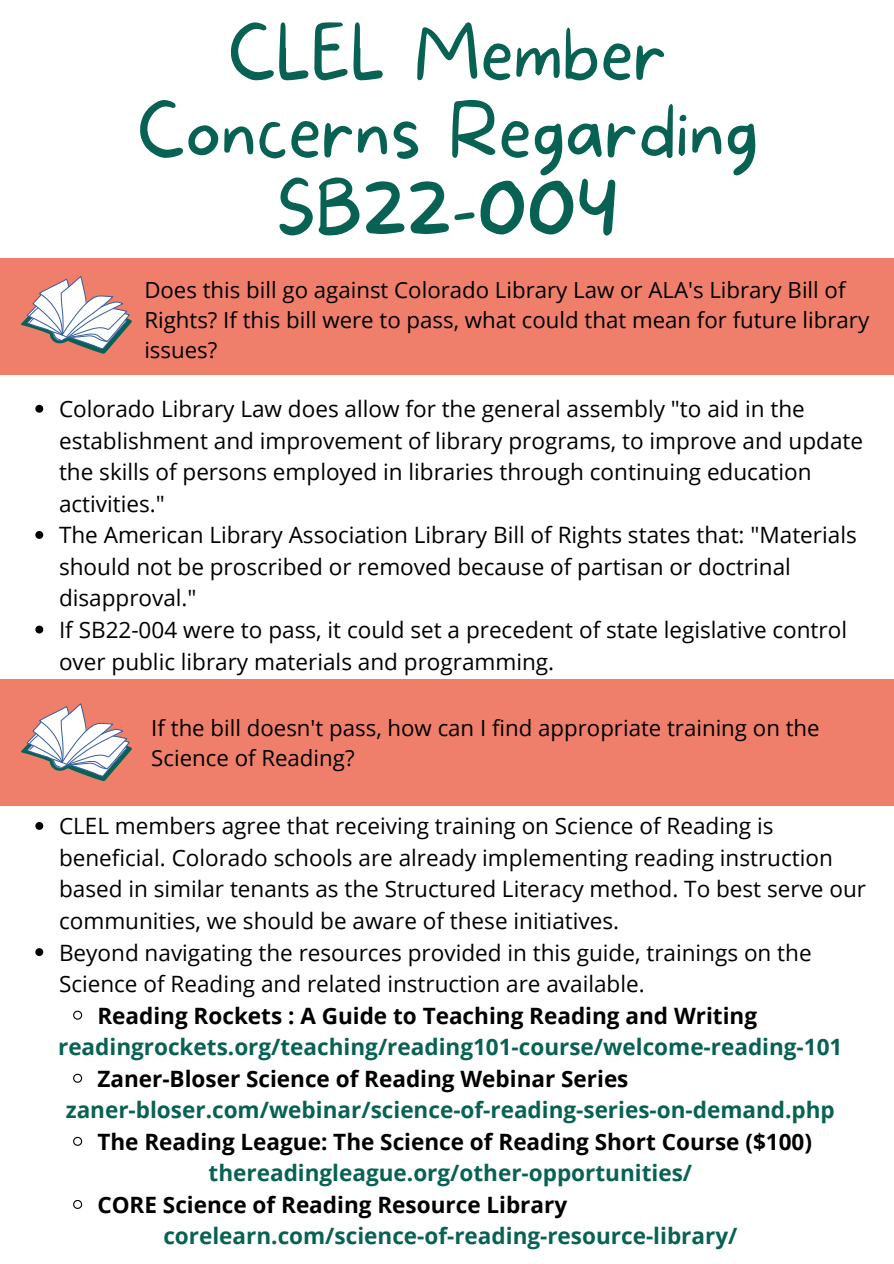
<style>
.page{position:relative;width:894px;height:1264px;background:#fff}
.page>*{position:absolute;margin:0;border:0;box-sizing:border-box;transform-origin:0 0}
.t1{font:100 72.9px/77.6px "More Sugar";color:#086253;text-align:center}
.t2{font:22.5px/31.5px "Open Sans";color:#000}
.t3{font:700 22.5px "Open Sans";color:#086253}
.t4{font:700 22.5px "Open Sans";color:#000}
.t5{font:22.2px/30.5px "Open Sans";color:#000}
</style>
<div class="page">
<div style="left:0;top:258px;width:893px;height:116px;background:#ef7e6b"></div>
<svg style="left:21px;top:276px;width:111px;height:78px"></svg>
<svg style="left:35px;top:405px;width:8px;height:8px"></svg>
<svg style="left:35px;top:531px;width:8px;height:8px"></svg>
<svg style="left:35px;top:625px;width:8px;height:8px"></svg>
<div style="left:0;top:679px;width:893px;height:126px;background:#ef7e6b"></div>
<svg style="left:21px;top:703px;width:111px;height:78px"></svg>
<svg style="left:35px;top:822px;width:8px;height:7px"></svg>
<svg style="left:35px;top:948px;width:8px;height:8px"></svg>
<svg style="left:73px;top:1010px;width:10px;height:10px"></svg>
<svg style="left:73px;top:1073px;width:10px;height:10px"></svg>
<svg style="left:73px;top:1136px;width:10px;height:10px"></svg>
<svg style="left:73px;top:1199px;width:10px;height:10px"></svg>
<p class="t1" style="left:137px;top:18px;width:622px">CLEL Member<br>Concerns Regarding<br>SB22-004</p>
<p class="t5" style="left:144px;top:274px;width:726px">Does this bill go against Colorado Library Law or ALA's Library Bill of<br>Rights? If this bill were to pass, what could that mean for future library issues?</p>
<p class="t2" style="left:59px;top:393px;width:805px">Colorado Library Law does allow for the general assembly "to aid in the establishment and improvement of library programs, to improve and update the skills of persons employed in libraries through continuing education activities."</p>
<p class="t2" style="left:59px;top:519px;width:799px">The American Library Association Library Bill of Rights states that: "Materials should not be proscribed or removed because of partisan or doctrinal disapproval."</p>
<p class="t2" style="left:59px;top:613px;width:789px">If SB22-004 were to pass, it could set a precedent of state legislative control over public library materials and programming.</p>
<p class="t5" style="left:151px;top:712px;width:669px">If the bill doesn't pass, how can I find appropriate training on the<br>Science of Reading?</p>
<p class="t2" style="left:59px;top:809px;width:808px">CLEL members agree that receiving training on Science of Reading is beneficial. Colorado schools are already implementing reading instruction based in similar tenants as the Structured Literacy method. To best serve our communities, we should be aware of these initiatives.</p>
<p class="t2" style="left:59px;top:936px;width:754px">Beyond navigating the resources provided in this guide, trainings on the<br>Science of Reading and related instruction are available.</p>
<p class="t4" style="left:97px;top:999px;width:661px">Reading Rockets : A Guide to Teaching Reading and Writing</p>
<p class="t3" style="left:58px;top:1031px;width:785px">readingrockets.org/teaching/reading101-course/welcome-reading-101</p>
<p class="t4" style="left:97px;top:1062px;width:532px">Zaner-Bloser Science of Reading Webinar Series</p>
<p class="t3" style="left:66px;top:1094px;width:770px">zaner-bloser.com/webinar/science-of-reading-series-on-demand.php</p>
<p class="t4" style="left:97px;top:1125px;width:716px">The Reading League: The Science of Reading Short Course ($100)</p>
<p class="t3" style="left:208px;top:1157px;width:485px">thereadingleague.org/other-opportunities/</p>
<p class="t4" style="left:97px;top:1188px;width:471px">CORE Science of Reading Resource Library</p>
<p class="t3" style="left:163px;top:1220px;width:575px">corelearn.com/science-of-reading-resource-library/</p>
</div>
